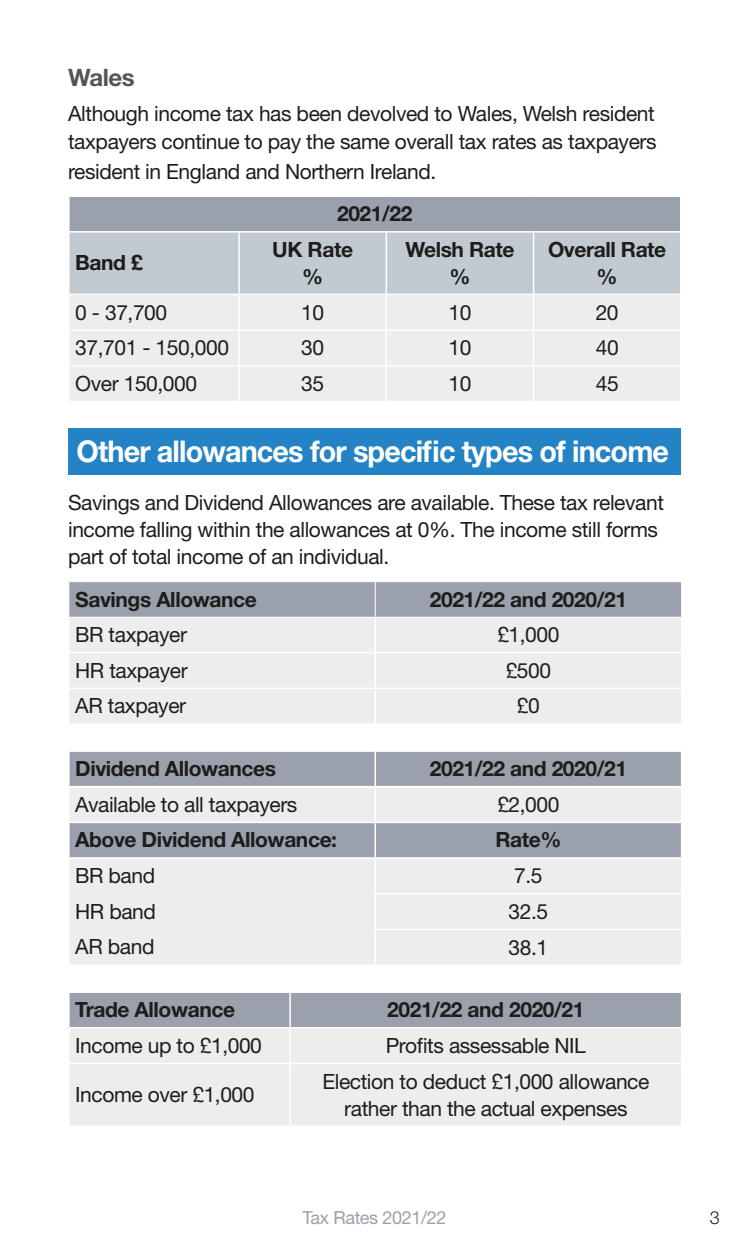
<style>
.page{position:relative;width:749px;height:1259px;background:#fff}
.page>*{position:absolute;margin:0;border:0;box-sizing:border-box;transform-origin:0 0}
.t1{font:700 30px "Helvetica Neue";letter-spacing:-.03em;color:#fff;scale:.96 1}
.t2{font:700 24px "Helvetica Neue";letter-spacing:-.02em;color:#575453}
.t3{font:21px/27px "Helvetica Neue";letter-spacing:-.02em;color:#1d1d1b}
.t4{font:700 21px/27px "Helvetica Neue";letter-spacing:-.02em;color:#1d1d1b;text-align:center}
.t5{font:18px "Helvetica Neue";letter-spacing:-.02em;color:#9aa1ac}
.t6{font:300 18px "Helvetica Neue";color:#1d1d1b}
</style>
<div class="page">
<div style="left:69px;top:196px;width:611px;height:36px;background:#9aa1ac"></div>
<div style="left:70px;top:233px;width:609px;height:61px;background:#c2cad1"></div>
<div style="left:70px;top:295px;width:609px;height:106px;background:#ededed"></div>
<hr style="left:68px;top:195px;width:171px;height:2px;background:#fff">
<hr style="left:68px;top:197px;width:2px;height:34px;background:#fff">
<hr style="left:239px;top:195px;width:147px;height:2px;background:#fff">
<hr style="left:386px;top:195px;width:147px;height:2px;background:#fff">
<hr style="left:533px;top:195px;width:148px;height:2px;background:#fff">
<hr style="left:679px;top:197px;width:2px;height:34px;background:#fff">
<hr style="left:68px;top:231px;width:171px;height:2px;background:#fff">
<hr style="left:239px;top:231px;width:147px;height:2px;background:#fff">
<hr style="left:238px;top:233px;width:2px;height:61px;background:#fff">
<hr style="left:386px;top:231px;width:147px;height:2px;background:#fff">
<hr style="left:385px;top:233px;width:2px;height:61px;background:#fff">
<hr style="left:533px;top:231px;width:148px;height:2px;background:#fff">
<hr style="left:532px;top:233px;width:2px;height:61px;background:#fff">
<hr style="left:238px;top:295px;width:2px;height:34px;background:#fff">
<hr style="left:385px;top:295px;width:2px;height:34px;background:#fff">
<hr style="left:532px;top:295px;width:2px;height:34px;background:#fff">
<hr style="left:68px;top:329px;width:171px;height:2px;background:#fff">
<hr style="left:239px;top:329px;width:147px;height:2px;background:#fff">
<hr style="left:238px;top:331px;width:2px;height:34px;background:#fff">
<hr style="left:386px;top:329px;width:147px;height:2px;background:#fff">
<hr style="left:385px;top:331px;width:2px;height:34px;background:#fff">
<hr style="left:533px;top:329px;width:148px;height:2px;background:#fff">
<hr style="left:532px;top:331px;width:2px;height:34px;background:#fff">
<hr style="left:68px;top:365px;width:171px;height:2px;background:#fff">
<hr style="left:239px;top:365px;width:147px;height:2px;background:#fff">
<hr style="left:238px;top:367px;width:2px;height:34px;background:#fff">
<hr style="left:386px;top:365px;width:147px;height:2px;background:#fff">
<hr style="left:385px;top:367px;width:2px;height:34px;background:#fff">
<hr style="left:533px;top:365px;width:148px;height:2px;background:#fff">
<hr style="left:532px;top:367px;width:2px;height:34px;background:#fff">
<div style="left:68px;top:428px;width:612px;height:47px;background:#2383c4"></div>
<div style="left:69px;top:582px;width:612px;height:35px;background:#9aa1ac"></div>
<div style="left:70px;top:618px;width:610px;height:105px;background:#ededed"></div>
<div style="left:70px;top:653px;width:610px;height:34px;background:#ededed"></div>
<hr style="left:374px;top:582px;width:1px;height:35px;background:#fff">
<hr style="left:374px;top:617px;width:2px;height:35px;background:#fff">
<hr style="left:68px;top:652px;width:307px;height:1px;background:#fff">
<hr style="left:375px;top:652px;width:307px;height:1px;background:#fff">
<hr style="left:374px;top:653px;width:2px;height:34px;background:#fff">
<hr style="left:68px;top:687px;width:307px;height:2px;background:#fff">
<hr style="left:375px;top:687px;width:307px;height:2px;background:#fff">
<hr style="left:374px;top:689px;width:2px;height:34px;background:#fff">
<div style="left:70px;top:752px;width:610px;height:34px;background:#9aa1ac"></div>
<svg style="left:70px;top:787px;width:610px;height:177px;background:#dcdee0"></svg>
<hr style="left:374px;top:752px;width:2px;height:34px;background:#fff">
<hr style="left:374px;top:787px;width:2px;height:34px;background:#fff">
<hr style="left:68px;top:821px;width:307px;height:2px;background:#fff">
<hr style="left:375px;top:821px;width:307px;height:2px;background:#fff">
<hr style="left:374px;top:823px;width:2px;height:34px;background:#fff">
<hr style="left:68px;top:857px;width:307px;height:1px;background:#fff">
<hr style="left:375px;top:857px;width:307px;height:1px;background:#fff">
<hr style="left:374px;top:858px;width:2px;height:35px;background:#fff">
<hr style="left:374px;top:893px;width:308px;height:1px;background:#fff">
<hr style="left:374px;top:894px;width:2px;height:34px;background:#fff">
<hr style="left:374px;top:928px;width:308px;height:2px;background:#fff">
<hr style="left:374px;top:930px;width:2px;height:34px;background:#fff">
<div style="left:70px;top:993px;width:610px;height:34px;background:#9aa1ac"></div>
<div style="left:70px;top:1029px;width:610px;height:96px;background:#ededed"></div>
<hr style="left:289px;top:993px;width:2px;height:34px;background:#fff">
<hr style="left:289px;top:1028px;width:2px;height:34px;background:#fff">
<hr style="left:68px;top:1062px;width:222px;height:2px;background:#fff">
<hr style="left:290px;top:1062px;width:392px;height:2px;background:#fff">
<hr style="left:289px;top:1064px;width:2px;height:61px;background:#fff">
<p class="t2" style="left:68px;top:63px;width:68px">Wales</p>
<p class="t3" style="left:68px;top:100px;width:590px">Although income tax has been devolved to Wales, Welsh resident taxpayers continue to pay the same overall tax rates as taxpayers</p>
<p class="t3" style="left:68px;top:157px;width:369px">resident in England and Northern Ireland.</p>
<p class="t4" style="left:337px;top:200px;width:77px">2021/22</p>
<p class="t4" style="left:75px;top:249px;width:69px">Band £</p>
<p class="t4" style="left:272px;top:235px;width:82px">UK Rate %</p>
<p class="t4" style="left:405px;top:235px;width:110px">Welsh Rate %</p>
<p class="t4" style="left:548px;top:235px;width:120px">Overall Rate %</p>
<p class="t3" style="left:75px;top:298px;width:93px">0 - 37,700</p>
<p class="t3" style="left:301px;top:298px;width:24px">10</p>
<p class="t3" style="left:448px;top:298px;width:24px">10</p>
<p class="t3" style="left:595px;top:298px;width:24px">20</p>
<p class="t3" style="left:75px;top:334px;width:155px">37,701 - 150,000</p>
<p class="t3" style="left:301px;top:334px;width:24px">30</p>
<p class="t3" style="left:448px;top:334px;width:24px">10</p>
<p class="t3" style="left:595px;top:334px;width:24px">40</p>
<p class="t3" style="left:75px;top:370px;width:123px">Over 150,000</p>
<p class="t3" style="left:301px;top:370px;width:24px">35</p>
<p class="t3" style="left:448px;top:370px;width:24px">10</p>
<p class="t3" style="left:595px;top:370px;width:24px">45</p>
<h1 class="t1" style="left:77px;top:433px;width:618px">Other allowances for specific types of income</h1>
<p class="t3" style="left:68px;top:489px;width:597px">Savings and Dividend Allowances are available. These tax relevant income falling within the allowances at 0%. The income still forms part of total income of an individual.</p>
<p class="t4" style="left:75px;top:585px;width:183px">Savings Allowance</p>
<p class="t4" style="left:429px;top:585px;width:199px">2021/22 and 2020/21</p>
<p class="t3" style="left:75px;top:620px;width:113px">BR taxpayer</p>
<p class="t3" style="left:497px;top:620px;width:64px">£1,000</p>
<p class="t3" style="left:75px;top:656px;width:114px">HR taxpayer</p>
<p class="t3" style="left:505px;top:656px;width:47px">£500</p>
<p class="t3" style="left:75px;top:692px;width:112px">AR taxpayer</p>
<p class="t3" style="left:517px;top:692px;width:24px">£0</p>
<p class="t4" style="left:75px;top:754px;width:202px">Dividend Allowances</p>
<p class="t4" style="left:429px;top:754px;width:199px">2021/22 and 2020/21</p>
<p class="t3" style="left:75px;top:790px;width:224px">Available to all taxpayers</p>
<p class="t3" style="left:497px;top:790px;width:64px">£2,000</p>
<p class="t4" style="left:75px;top:826px;width:263px">Above Dividend Allowance:</p>
<p class="t4" style="left:495px;top:826px;width:67px">Rate%</p>
<p class="t3" style="left:75px;top:858px;width:82px;line-height:35.4px;text-align:justify">BR band HR band AR band</p>
<p class="t3" style="left:508px;top:857px;width:41px;line-height:35.7px">7.5<br>32.5<br>38.1</p>
<p class="t4" style="left:75px;top:995px;width:161px">Trade Allowance</p>
<p class="t4" style="left:387px;top:995px;width:199px">2021/22 and 2020/21</p>
<p class="t3" style="left:75px;top:1031px;width:188px">Income up to £1,000</p>
<p class="t3" style="left:385px;top:1031px;width:202px">Profits assessable NIL</p>
<p class="t3" style="left:75px;top:1080px;width:181px">Income over £1,000</p>
<p class="t3" style="left:322px;top:1067px;width:328px;text-align:center">Election to deduct £1,000 allowance rather than the actual expenses</p>
<p class="t5" style="left:302px;top:1206px;width:145px">Tax Rates 2021/22</p>
<p class="t6" style="left:709px;top:1206px;width:12px">3</p>
</div>
